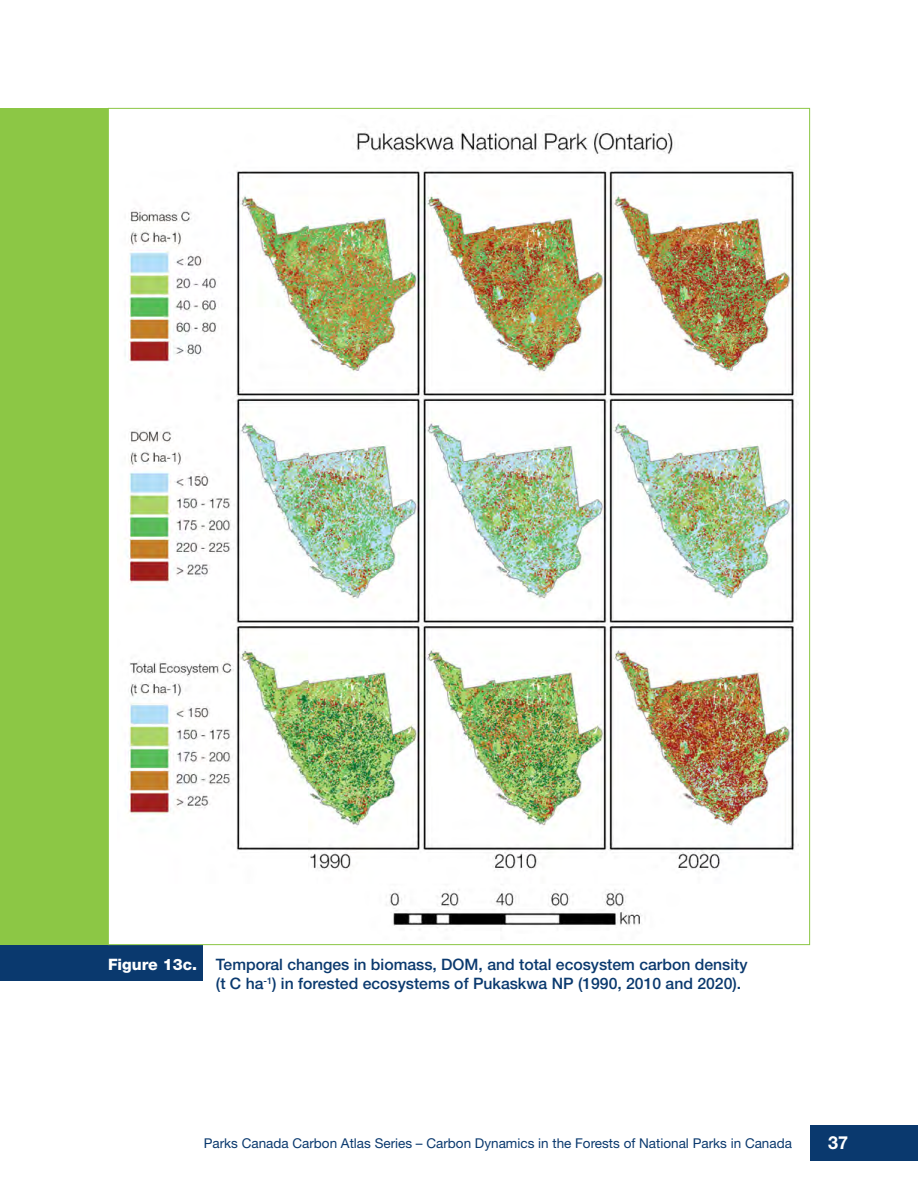
<style>
.page{position:relative;width:918px;height:1188px;background:#fff}
.page>*{position:absolute;margin:0;border:0;box-sizing:border-box;transform-origin:0 0}
.t1{font:700 18px "Helvetica Neue LT Std";color:#fff}
.t2{font:500 15.75px/19.5px "Helvetica Neue LT Std";color:#0a396e}
.t3{font:13.5px "Helvetica Neue LT Std";color:#0a396e}
.s1{font-weight:800;color:#fff}
</style>
<div class="page">
<div style="left:810px;top:1125px;width:108px;height:36px;background:#0a396e"></div>
<div style="left:0;top:945px;width:202px;height:36px;background:#0a396e"></div>
<div style="left:0;top:108px;width:108px;height:837px;background:#8cc745"></div>
<img style="left:125px;top:130px;width:674px;height:800px">
<p class="t2" style="left:216px;top:954px;width:533px;text-indent:-108px"><span class="s1">Figure 13c.</span> Temporal changes in biomass, DOM, and total ecosystem carbon density (t C ha<sup>-1</sup>) in forested ecosystems of Pukaskwa NP (1990, 2010 and 2020).</p>
<p class="t3" style="left:204px;top:1135px;width:590px">Parks Canada Carbon Atlas Series – Carbon Dynamics in the Forests of National Parks in Canada</p>
<p class="t1" style="left:828px;top:1132px;width:22px">37</p>
</div>
